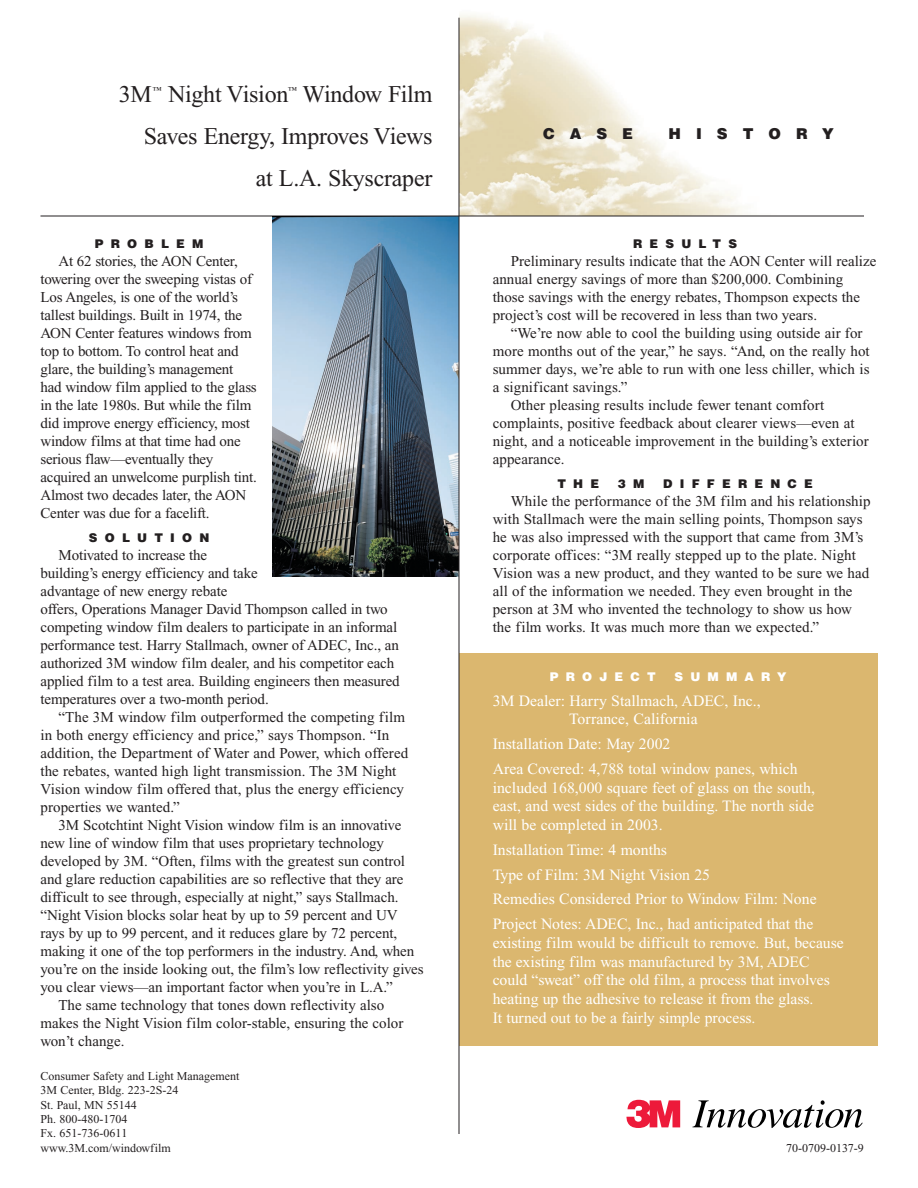
<style>
.page{position:relative;width:918px;height:1188px;background:#fff}
.page>*{position:absolute;margin:0;border:0;box-sizing:border-box;transform-origin:0 0}
.t1{font:24px/42px "Times New Roman";letter-spacing:-.01em;color:#231f20;text-align:right}
.t2{font:15.75px/18.8px "Times New Roman";letter-spacing:-.005em;color:#fff}
.t3{font:15px/18px "Times New Roman";letter-spacing:-.005em;color:#231f20}
.t4{font:900 15px "Helvetica";letter-spacing:1em;color:#231f20}
.t5{font:12px/14.4px "Times New Roman";color:#231f20}
.t6{font:900 12px "Helvetica";letter-spacing:.6em;color:#231f20}
.t7{font:900 12px "Helvetica";letter-spacing:.6em;color:#fff}
.t8{font:9px "Times New Roman";color:#231f20}
</style>
<div class="page">
<img style="left:459px;top:15px;width:394px;height:201px">
<svg style="left:626px;top:1100px;width:54px;height:28px"></svg>
<svg style="left:693px;top:1100px;width:170px;height:28px"></svg>
<hr style="left:40px;top:216px;width:824px;height:1px;background:#231f20">
<div style="left:459px;top:653px;width:419px;height:393px;background:#dbb76f"></div>
<img style="left:273px;top:216px;width:186px;height:360px">
<hr style="left:459px;top:18px;width:1px;height:1116px;background:#231f20">
<h1 class="t1" style="left:119px;top:76px;width:35px">3M</h1>
<p class="t8" style="left:153px;top:87px;width:10px">™</p>
<h1 class="t1" style="left:168px;top:76px;width:122px">Night Vision</h1>
<p class="t8" style="left:288px;top:87px;width:10px">™</p>
<h1 class="t1" style="left:144px;top:76px;width:290px">Window Film<br>Saves Energy, Improves Views at L.A. Skyscraper</h1>
<p class="t6" style="left:95px;top:239px;width:110px">PROBLEM</p>
<p class="t3" style="left:40px;top:253px;width:218px;text-indent:18px">At 62 stories, the AON Center, towering over the sweeping vistas of Los Angeles, is one of the world’s tallest buildings. Built in 1974, the AON Center features windows from top to bottom. To control heat and glare, the building’s management had window film applied to the glass in the late 1980s. But while the film did improve energy efficiency, most window films at that time had one serious flaw—eventually they acquired an unwelcome purplish tint.<br>Almost two decades later, the AON Center was due for a facelift.</p>
<p class="t6" style="left:89px;top:533px;width:122px">SOLUTION</p>
<p class="t3" style="left:40px;top:547px;width:361px;text-indent:18px">Motivated to increase the<br>building’s energy efficiency and take<br>advantage of new energy rebate<br>offers, Operations Manager David Thompson called in two competing window film dealers to participate in an informal performance test. Harry Stallmach, owner of ADEC, Inc., an authorized 3M window film dealer, and his competitor each applied film to a test area. Building engineers then measured temperatures over a two-month period.</p>
<p class="t3" style="left:40px;top:709px;width:369px;text-indent:18px">“The 3M window film outperformed the competing film in both energy efficiency and price,” says Thompson. “In addition, the Department of Water and Power, which offered the rebates, wanted high light transmission. The 3M Night Vision window film offered that, plus the energy efficiency properties we wanted.”</p>
<p class="t3" style="left:58px;top:817px;width:344px">3M Scotchtint Night Vision window film is an innovative</p>
<p class="t3" style="left:40px;top:835px;width:345px">new line of window film that uses proprietary technology</p>
<p class="t3" style="left:40px;top:853px;width:366px">developed by 3M. “Often, films with the greatest sun control</p>
<p class="t3" style="left:40px;top:871px;width:365px">and glare reduction capabilities are so reflective that they are</p>
<p class="t3" style="left:40px;top:889px;width:360px">difficult to see through, especially at night,” says Stallmach.</p>
<p class="t3" style="left:40px;top:907px;width:359px">“Night Vision blocks solar heat by up to 59 percent and UV</p>
<p class="t3" style="left:40px;top:925px;width:358px">rays by up to 99 percent, and it reduces glare by 72 percent,</p>
<p class="t3" style="left:40px;top:943px;width:375px">making it one of the top performers in the industry. And, when</p>
<p class="t3" style="left:40px;top:961px;width:385px">you’re on the inside looking out, the film’s low reflectivity gives</p>
<p class="t3" style="left:40px;top:979px;width:354px">you clear views—an important factor when you’re in L.A.”</p>
<p class="t3" style="left:58px;top:997px;width:327px">The same technology that tones down reflectivity also</p>
<p class="t3" style="left:40px;top:1015px;width:364px">makes the Night Vision film color-stable, ensuring the color</p>
<p class="t3" style="left:40px;top:1033px;width:85px">won’t change.</p>
<p class="t5" style="left:41px;top:1070px;width:201px">Consumer Safety and Light Management<br>3M Center, Bldg. 223-2S-24<br>St. Paul, MN 55144<br>Ph. 800-480-1704<br>Fx. 651-736-0611 www.3M.com/windowfilm</p>
<p class="t4" style="left:543px;top:128px;width:92px">CASE</p>
<p class="t4" style="left:669px;top:128px;width:167px">HISTORY</p>
<p class="t6" style="left:633px;top:239px;width:106px">RESULTS</p>
<p class="t3" style="left:493px;top:253px;width:385px;text-indent:18px">Preliminary results indicate that the AON Center will realize annual energy savings of more than $200,000. Combining those savings with the energy rebates, Thompson expects the project’s cost will be recovered in less than two years.</p>
<p class="t3" style="left:511px;top:325px;width:353px">“We’re now able to cool the building using outside air for</p>
<p class="t3" style="left:493px;top:343px;width:379px">more months out of the year,” he says. “And, on the really hot</p>
<p class="t3" style="left:493px;top:361px;width:378px">summer days, we’re able to run with one less chiller, which is</p>
<p class="t3" style="left:493px;top:379px;width:136px">a significant savings.”</p>
<p class="t3" style="left:511px;top:397px;width:315px">Other pleasing results include fewer tenant comfort</p>
<p class="t3" style="left:493px;top:415px;width:363px">complaints, positive feedback about clearer views—even at</p>
<p class="t3" style="left:493px;top:433px;width:378px">night, and a noticeable improvement in the building’s exterior</p>
<p class="t3" style="left:493px;top:451px;width:73px">appearance.</p>
<p class="t6" style="left:557px;top:479px;width:43px">THE</p>
<p class="t6" style="left:618px;top:479px;width:28px">3 M</p>
<p class="t6" style="left:663px;top:479px;width:151px">DIFFERENCE</p>
<p class="t3" style="left:493px;top:493px;width:379px;text-indent:18px">While the performance of the 3M film and his relationship with Stallmach were the main selling points, Thompson says he was also impressed with the support that came from 3M’s corporate offices: “3M really stepped up to the plate. Night Vision was a new product, and they wanted to be sure we had all of the information we needed. They even brought in the person at 3M who invented the technology to show us how the film works. It was much more than we expected.”</p>
<p class="t7" style="left:550px;top:672px;width:107px">PROJECT</p>
<p class="t7" style="left:675px;top:672px;width:114px">SUMMARY</p>
<p class="t2" style="left:569px;top:693px;width:193px;text-indent:-76px">3M Dealer: Harry Stallmach, ADEC, Inc.,<br>Torrance, California</p>
<p class="t2" style="left:493px;top:733px;width:306px;line-height:24.8px">Installation Date: May 2002<br>Area Covered: 4,788 total window panes, which</p>
<p class="t2" style="left:493px;top:780px;width:324px;text-align:justify">included 168,000 square feet of glass on the south, east, and west sides of the building. The north side will be completed in 2003.</p>
<p class="t2" style="left:493px;top:839px;width:326px;line-height:24.8px">Installation Time: 4 months<br>Type of Film: 3M Night Vision 25<br>Remedies Considered Prior to Window Film: None Project Notes: ADEC, Inc., had anticipated that the</p>
<p class="t2" style="left:493px;top:935px;width:353px">existing film would be difficult to remove. But, because the existing film was manufactured by 3M, ADEC could “sweat” off the old film, a process that involves heating up the adhesive to release it from the glass.<br>It turned out to be a fairly simple process.</p>
<p class="t5" style="left:786px;top:1142px;width:79px">70-0709-0137-9</p>
</div>
